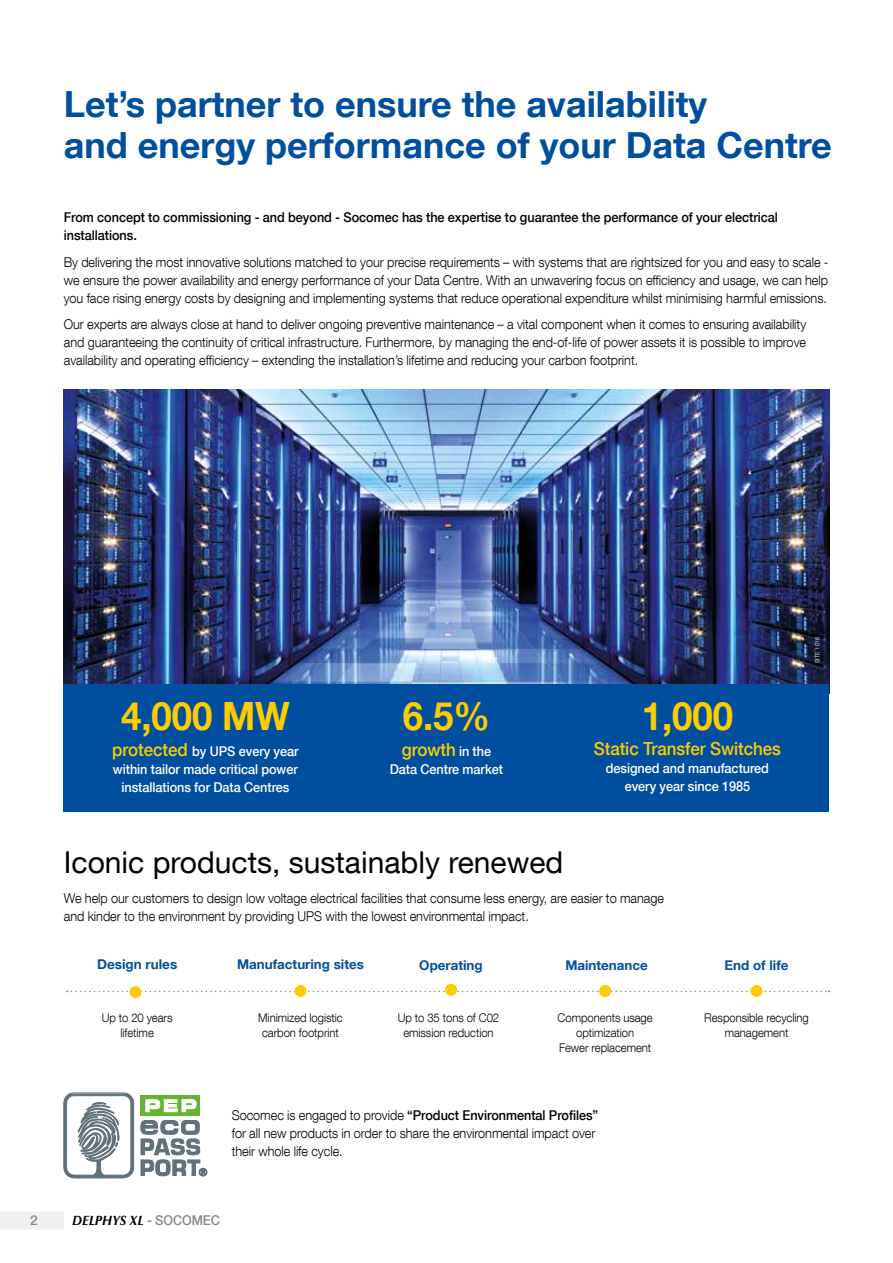
<style>
.page{position:relative;width:893px;height:1263px;background:#fff}
.page>*{position:absolute;margin:0;border:0;box-sizing:border-box;transform-origin:0 0}
.t1{font:700 39px "Helvetica Neue LT Com";letter-spacing:-.005em;color:#fc0;scale:.94 1}
.t2{font:700 36px/40.5px "Helvetica Neue LT Com";color:#004f9f}
.t3{font:30px "Helvetica Neue LT Com";color:#000}
.t4{font:500 18px "Helvetica Neue LT Com";letter-spacing:-.005em;color:#fc0;scale:.94 1}
.t5{font:300 13.5px/18px "Helvetica Neue LT Com";letter-spacing:-.005em;color:#000;text-align:justify;scale:.94 1}
.t6{font:500 13.5px/18px "Helvetica Neue LT Com";letter-spacing:-.005em;color:#fff;text-align:center;scale:.94 1}
.t7{font:500 13.5px/18px "Helvetica Neue LT Com";letter-spacing:-.005em;color:#000;scale:.94 1}
.t8{font:italic 700 13.5px "Optima LT Std";letter-spacing:-.005em;color:#000;scale:.94 1}
.t9{font:700 13.5px "Helvetica Neue LT Com";color:#02509e}
.t10{font:500 13.5px "Helvetica Neue LT Com";color:#878787}
.t11{font:700 13.35px "Helvetica Neue LT Com";color:#02509e}
.t12{font:300 12px/15px "Helvetica Neue LT Com";letter-spacing:-.005em;color:#000;text-align:center;scale:.94 1}
.t13{font:300 6px "Helvetica Neue LT Com";color:#fff}
.s1{font-size:18px;color:#fc0}
.s2{font-size:13.5px;color:#fff}
.s3{font-weight:500}
.s4{font-family:"Helvetica Neue LT Com";font-weight:500;font-style:normal;color:#878787}
</style>
<div class="page">
<div style="left:0;top:1211px;width:64px;height:18px;background:#f0f0ef"></div>
<svg style="left:67px;top:991px;width:762px;height:1px"></svg>
<img style="left:64px;top:389px;width:765px;height:296px">
<div style="left:64px;top:685px;width:765px;height:127px;background:#004f9f"></div>
<hr style="left:660px;top:948px;width:1px;height:44px;background:#fff">
<div style="left:129px;top:986px;width:13px;height:12px;background:#fc0;border-radius:50%"></div>
<div style="left:295px;top:985px;width:12px;height:12px;background:#fc0;border-radius:50%"></div>
<div style="left:445px;top:984px;width:12px;height:12px;background:#fc0;border-radius:50%"></div>
<div style="left:599px;top:985px;width:12px;height:12px;background:#fc0;border-radius:50%"></div>
<div style="left:750px;top:985px;width:13px;height:12px;background:#fc0;border-radius:50%"></div>
<div style="left:140px;top:1095px;width:60px;height:21px;background:#65b32e"></div>
<svg style="left:145px;top:1099px;width:52px;height:13px"></svg>
<svg style="left:63px;top:1092px;width:71px;height:87px"></svg>
<svg style="left:140px;top:1120px;width:68px;height:57px"></svg>
<h2 class="t2" style="left:64px;top:83px;width:770px">Let’s partner to ensure the availability<br>and energy performance of your Data Centre</h2>
<p class="t7" style="left:64px;top:208px;width:761px">From concept to commissioning - and beyond - Socomec has the expertise to guarantee the performance of your electrical installations.</p>
<p class="t5" style="left:64px;top:253px;width:815px">By delivering the most innovative solutions matched to your precise requirements – with systems that are rightsized for you and easy to scale - we ensure the power availability and energy performance of your Data Centre. With an unwavering focus on efficiency and usage, we can help you face rising energy costs by designing and implementing systems that reduce operational expenditure whilst minimising harmful emissions.</p>
<p class="t5" style="left:64px;top:315px;width:791px">Our experts are always close at hand to deliver ongoing preventive maintenance – a vital component when it comes to ensuring availability and guaranteeing the continuity of critical infrastructure. Furthermore, by managing the end-of-life of power assets it is possible to improve availability and operating efficiency – extending the installation’s lifetime and reducing your carbon footprint.</p>
<h1 class="t1" style="left:121px;top:691px;width:181px">4,000 MW</h1>
<p class="t6" style="left:112px;top:742px;width:200px"><span class="s1">protected</span> by UPS every year within tailor made critical power installations for Data Centres</p>
<h1 class="t1" style="left:403px;top:691px;width:94px">6.5%</h1>
<h3 class="t4" style="left:402px;top:739px;width:97px">growth <span class="s2">in the</span></h3>
<p class="t6" style="left:390px;top:760px;width:122px">Data Centre market</p>
<h1 class="t1" style="left:642px;top:691px;width:99px">1,000</h1>
<h3 class="t4" style="left:594px;top:737px;width:201px">Static Transfer Switches</h3>
<p class="t6" style="left:606px;top:758px;width:175px">designed and manufactured every year since 1985</p>
<h3 class="t3" style="left:64px;top:843px;width:501px">Iconic products, sustainably renewed</h3>
<p class="t5" style="left:64px;top:889px;width:640px">We help our customers to design low voltage electrical facilities that consume less energy, are easier to manage and kinder to the environment by providing UPS with the lowest environmental impact.</p>
<p class="t9" style="left:97px;top:956px;width:82px">Design rules</p>
<p class="t11" style="left:237px;top:956px;width:128px">Manufacturing sites</p>
<p class="t11" style="left:419px;top:957px;width:65px">Operating</p>
<p class="t11" style="left:565px;top:957px;width:84px">Maintenance</p>
<p class="t11" style="left:725px;top:957px;width:65px">End of life</p>
<p class="t13" style="left:814px;top:663px;width:29px;rotate:-90deg">SITE 1016</p>
<p class="t12" style="left:102px;top:1010px;width:77px">Up to 20 years lifetime</p>
<p class="t12" style="left:258px;top:1010px;width:91px">Minimized logistic carbon footprint</p>
<p class="t12" style="left:558px;top:1010px;width:103px">Components usage optimization<br>Fewer replacement</p>
<p class="t12" style="left:704px;top:1010px;width:113px">Responsible recycling management</p>
<p class="t12" style="left:398px;top:1010px;width:109px">Up to 35 tons of C02 emission reduction</p>
<p class="t5" style="left:232px;top:1105px;width:391px;text-align:left">Socomec is engaged to provide <span class="s3">“Product Environmental Profiles” </span>for all new products in order to share the environmental impact over their whole life cycle.</p>
<p class="t10" style="left:30px;top:1212px;width:9px">2</p>
<p class="t8" style="left:72px;top:1213px;width:159px">DELPHYS XL <span class="s4">- SOCOMEC</span></p>
</div>
